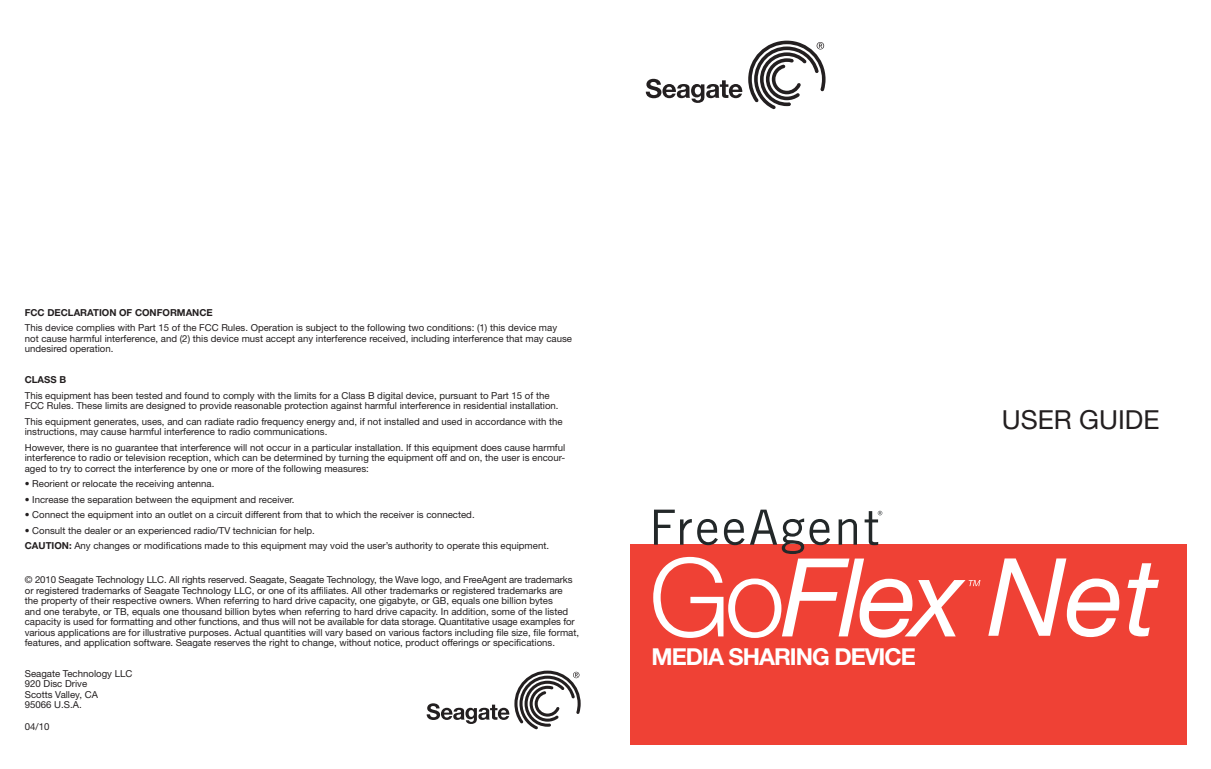
<style>
.page{position:relative;width:1211px;height:769px;background:#fff}
.page>*{position:absolute;margin:0;border:0;box-sizing:border-box;transform-origin:0 0}
.t1{font:italic 108.33px "Helvetica Neue LT Std";color:#fff}
.t2{font:26.25px "Helvetica Neue LT Std";color:#231f20}
.t3{font:700 23.45px "Helvetica Neue LT Std";letter-spacing:-.045em;color:#fff}
.t4{font:9.62px/10.5px "Helvetica Neue LT Std";color:#231f20}
.t5{font:700 9.62px "Helvetica Neue LT Std";color:#231f20}
.s1{font-weight:700}
</style>
<div class="page">
<svg style="left:645px;top:79px;width:97px;height:24px"></svg>
<svg style="left:748px;top:41px;width:77px;height:68px"></svg>
<svg style="left:426px;top:671px;width:154px;height:58px"></svg>
<div style="left:630px;top:545px;width:556px;height:200px;background:#ef4135"></div>
<svg style="left:653px;top:510px;width:327px;height:128px"></svg>
<p class="t5" style="left:25px;top:306px;width:189px">FCC DECLARATION OF CONFORMANCE</p>
<p class="t4" style="left:25px;top:323px;width:548px">This device complies with Part 15 of the FCC Rules. Operation is subject to the following two conditions: (1) this device may not cause harmful interference, and (2) this device must accept any interference received, including interference that may cause undesired operation.</p>
<p class="t5" style="left:25px;top:374px;width:43px">CLASS B</p>
<p class="t4" style="left:25px;top:390px;width:535px">This equipment has been tested and found to comply with the limits for a Class B digital device, pursuant to Part 15 of the<br>FCC Rules. These limits are designed to provide reasonable protection against harmful interference in residential installation.</p>
<p class="t4" style="left:25px;top:416px;width:539px">This equipment generates, uses, and can radiate radio frequency energy and, if not installed and used in accordance with the instructions, may cause harmful interference to radio communications.</p>
<p class="t4" style="left:25px;top:442px;width:542px;text-align:justify">However, there is no guarantee that interference will not occur in a particular installation. If this equipment does cause harmful interference to radio or television reception, which can be determined by turning the equipment off and on, the user is encour&shy;aged to try to correct the interference by one or more of the following measures:</p>
<p class="t4" style="left:25px;top:478px;width:191px">• Reorient or relocate the receiving antenna.</p>
<p class="t4" style="left:25px;top:494px;width:271px">• Increase the separation between the equipment and receiver.</p>
<p class="t4" style="left:25px;top:509px;width:451px">• Connect the equipment into an outlet on a circuit different from that to which the receiver is connected.</p>
<p class="t4" style="left:25px;top:522px;width:526px;line-height:15.4px">• Consult the dealer or an experienced radio/TV technician for help.<br><span class="s1">CAUTION:</span> Any changes or modifications made to this equipment may void the user’s authority to operate this equipment.</p>
<p class="t4" style="left:25px;top:574px;width:556px">© 2010 Seagate Technology LLC. All rights reserved. Seagate, Seagate Technology, the Wave logo, and FreeAgent are trademarks or registered trademarks of Seagate Technology LLC, or one of its affiliates. All other trademarks or registered trademarks are<br>the property of their respective owners. When referring to hard drive capacity, one gigabyte, or GB, equals one billion bytes<br>and one terabyte, or TB, equals one thousand billion bytes when referring to hard drive capacity. In addition, some of the listed capacity is used for formatting and other functions, and thus will not be available for data storage. Quantitative usage examples for various applications are for illustrative purposes. Actual quantities will vary based on various factors including file size, file format, features, and application software. Seagate reserves the right to change, without notice, product offerings or specifications.</p>
<p class="t4" style="left:25px;top:668px;width:109px">Seagate Technology LLC<br>920 Disc Drive<br>Scotts Valley, CA<br>95066 U.S.A.</p>
<p class="t4" style="left:25px;top:721px;width:26px">04/10</p>
<h3 class="t3" style="left:651px;top:642px;width:266px">MEDIA SHARING DEVICE</h3>
<h2 class="t2" style="left:1001px;top:404px;width:159px">USER GUIDE</h2>
<h1 class="t1" style="left:987px;top:532px;width:172px">Net</h1>
</div>
